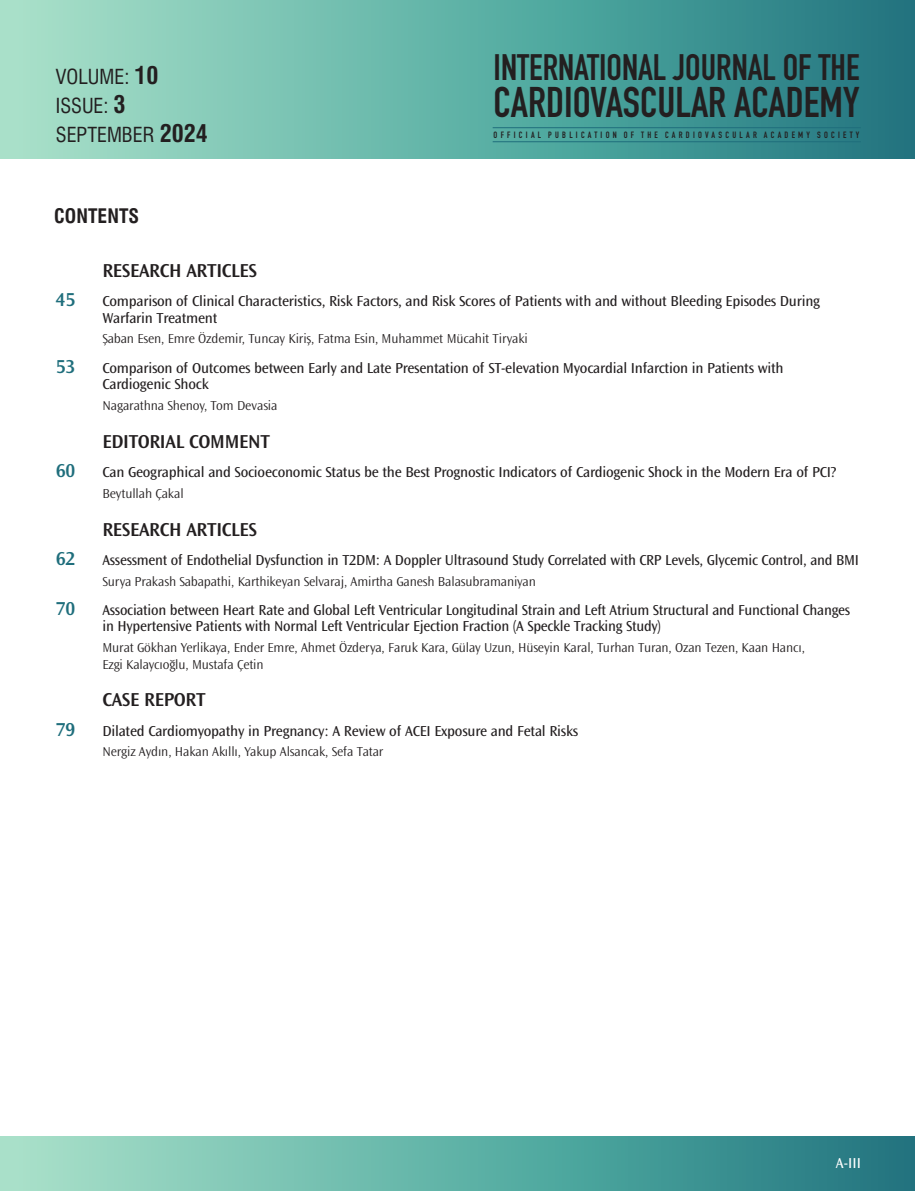
<style>
.page{position:relative;width:915px;height:1191px;background:#fff}
.page>*{position:absolute;margin:0;border:0;box-sizing:border-box;transform-origin:0 0}
.t1{font:700 42.3px "DIN Condensed";color:#231f20}
.t2{font:700 36.3px "DIN Condensed";color:#231f20}
.t3{font:20.25px "Swiss Condensed Tr";color:#231f20}
.İCİNDEKİLER-TÜR{font:600 19.5px "Ocean Sans Std";letter-spacing:-.015em;color:#231f20}
.İCİNDEKİLER_BASLIK{font:600 19.5px "Ocean Sans Std";letter-spacing:-.015em;color:#1f6e7c}
.BAS{font:19.5px "Swiss Condensed Bold Tr";letter-spacing:.005em;color:#231f20}
.İCİNDEKİLER_BASLIK-2{font:15px/16.5px "Ocean Sans Std";letter-spacing:-.015em;color:#231f20}
.t4{font:15px "Ocean Sans Std";color:#fff}
.İCİNDEKİLER_YAZAR{font:300 13.5px/16.5px "Ocean Sans Std";letter-spacing:-.01em;color:#231f20}
.t5{font:700 9px "DIN Condensed";letter-spacing:.36em;color:#231f20}
.s1{font-family:"Swiss Condensed Bold Tr";font-size:24px}
</style>
<div class="page">
<div style="left:0;top:0;width:914px;height:159px;background:linear-gradient(to right,#a8e6cb,#1c7980)"></div>
<hr style="left:0;top:0;width:1px;height:159px;background:#a9e0c9">
<div style="left:0;top:1136px;width:914px;height:55px;background:linear-gradient(to right,#a8e6cb,#1c7980)"></div>
<hr style="left:0;top:1136px;width:1px;height:55px;background:#a9e0c9">
<hr style="left:492px;top:127px;width:368px;height:1px;background:#1f6e7c">
<hr style="left:492px;top:141px;width:368px;height:1px;background:#1f6e7c">
<p class="t3" style="left:56px;top:65px;width:104px">VOLUME: <span class="s1">10</span></p>
<p class="t3" style="left:56px;top:94px;width:71px">ISSUE: <span class="s1">3</span></p>
<p class="t3" style="left:56px;top:122px;width:153px">SEPTEMBER <span class="s1">2024</span></p>
<p class="BAS" style="left:54px;top:204px;width:87px">CONTENTS</p>
<p class="İCİNDEKİLER-TÜR" style="left:102px;top:259px;width:156px">RESEARCH ARTICLES</p>
<h2 class="t2" style="left:493px;top:43px;width:367px">INTERNATIONAL JOURNAL OF THE</h2>
<h1 class="t1" style="left:493px;top:74px;width:367px">CARDIOVASCULAR ACADEMY</h1>
<p class="t5" style="left:493px;top:129px;width:367px">OFFICIAL PUBLICATION OF THE CARDIOVASCULAR ACADEMY SOCIETY</p>
<p class="İCİNDEKİLER_BASLIK" style="left:56px;top:289px;width:21px">45</p>
<p class="İCİNDEKİLER_BASLIK-2" style="left:102px;top:293px;width:718px">Comparison of Clinical Characteristics, Risk Factors, and Risk Scores of Patients with and without Bleeding Episodes During<br>Warfarin Treatment</p>
<p class="İCİNDEKİLER_YAZAR" style="left:102px;top:331px;width:426px">Şaban Esen, Emre Özdemir, Tuncay Kiriş, Fatma Esin, Muhammet Mücahit Tiryaki</p>
<p class="İCİNDEKİLER_BASLIK" style="left:56px;top:355px;width:21px">53</p>
<p class="İCİNDEKİLER_BASLIK-2" style="left:102px;top:360px;width:682px">Comparison of Outcomes between Early and Late Presentation of ST-elevation Myocardial Infarction in Patients with<br>Cardiogenic Shock</p>
<p class="İCİNDEKİLER_YAZAR" style="left:102px;top:397px;width:176px">Nagarathna Shenoy, Tom Devasia</p>
<p class="İCİNDEKİLER-TÜR" style="left:102px;top:430px;width:169px">EDITORIAL COMMENT</p>
<p class="İCİNDEKİLER_BASLIK" style="left:56px;top:460px;width:21px">60</p>
<p class="İCİNDEKİLER_BASLIK-2" style="left:102px;top:464px;width:735px">Can Geographical and Socioeconomic Status be the Best Prognostic Indicators of Cardiogenic Shock in the Modern Era of PCI?</p>
<p class="İCİNDEKİLER_YAZAR" style="left:102px;top:485px;width:83px">Beytullah Çakal</p>
<p class="İCİNDEKİLER-TÜR" style="left:102px;top:518px;width:156px">RESEARCH ARTICLES</p>
<p class="İCİNDEKİLER_BASLIK" style="left:56px;top:547px;width:21px">62</p>
<p class="İCİNDEKİLER_BASLIK-2" style="left:102px;top:552px;width:758px">Assessment of Endothelial Dysfunction in T2DM: A Doppler Ultrasound Study Correlated with CRP Levels, Glycemic Control, and BMI</p>
<p class="İCİNDEKİLER_YAZAR" style="left:102px;top:573px;width:435px">Surya Prakash Sabapathi, Karthikeyan Selvaraj, Amirtha Ganesh Balasubramaniyan</p>
<p class="İCİNDEKİLER_BASLIK" style="left:56px;top:597px;width:21px">70</p>
<p class="İCİNDEKİLER_BASLIK-2" style="left:102px;top:602px;width:749px">Association between Heart Rate and Global Left Ventricular Longitudinal Strain and Left Atrium Structural and Functional Changes in Hypertensive Patients with Normal Left Ventricular Ejection Fraction (A Speckle Tracking Study)</p>
<p class="İCİNDEKİLER_YAZAR" style="left:102px;top:639px;width:703px">Murat Gökhan Yerlikaya, Ender Emre, Ahmet Özderya, Faruk Kara, Gülay Uzun, Hüseyin Karal, Turhan Turan, Ozan Tezen, Kaan Hancı,<br>Ezgi Kalaycıoğlu, Mustafa Çetin</p>
<p class="İCİNDEKİLER-TÜR" style="left:102px;top:689px;width:105px">CASE REPORT</p>
<p class="İCİNDEKİLER_BASLIK" style="left:56px;top:718px;width:21px">79</p>
<p class="İCİNDEKİLER_BASLIK-2" style="left:102px;top:722px;width:477px">Dilated Cardiomyopathy in Pregnancy: A Review of ACEI Exposure and Fetal Risks</p>
<p class="İCİNDEKİLER_YAZAR" style="left:102px;top:744px;width:282px">Nergiz Aydın, Hakan Akıllı, Yakup Alsancak, Sefa Tatar</p>
<p class="t4" style="left:835px;top:1154px;width:26px">A-III</p>
</div>
